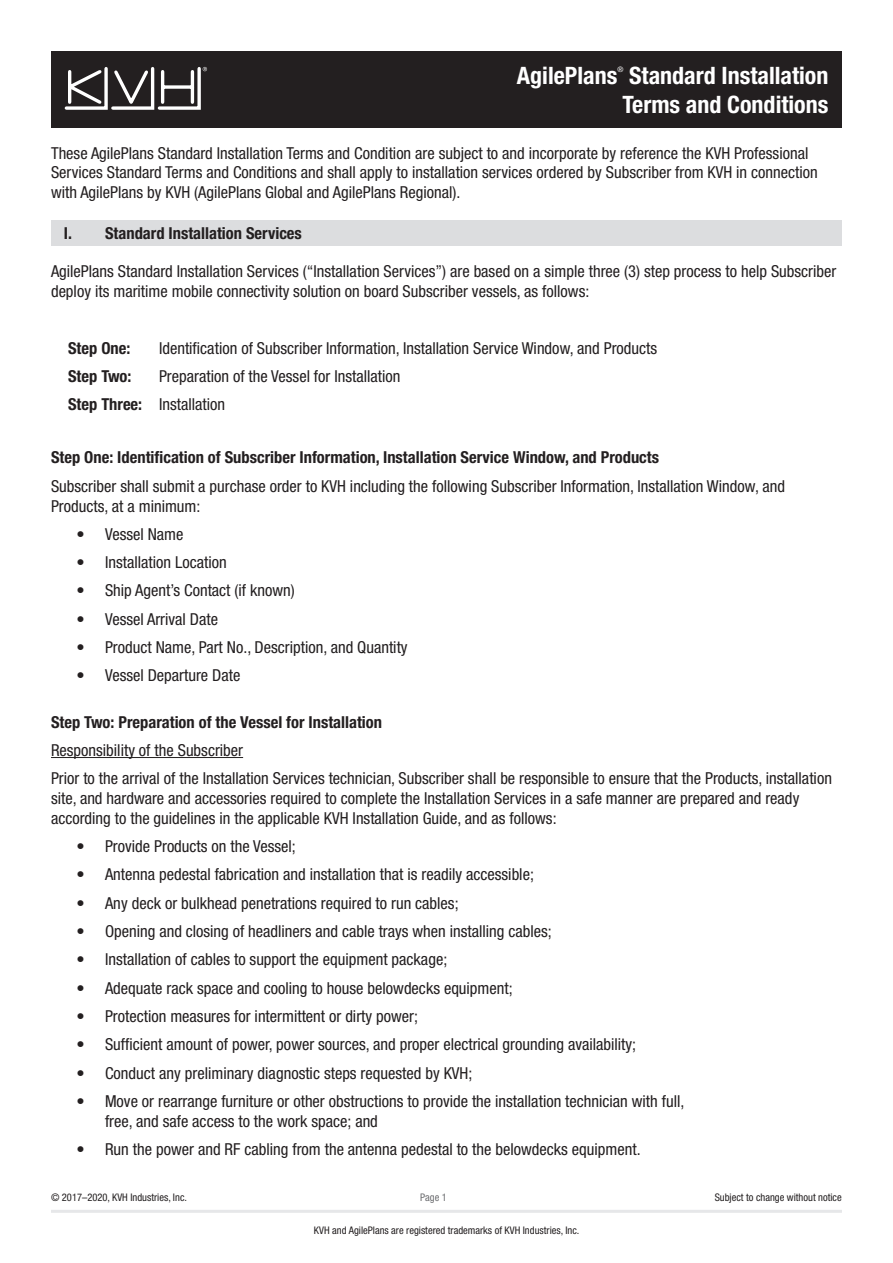
<style>
.page{position:relative;width:893px;height:1263px;background:#fff}
.page>*{position:absolute;margin:0;border:0;box-sizing:border-box;transform-origin:0 0}
.t1{font:700 condensed 24px/28.8px "Helvetica Neue LT";color:#fff}
.t2{font:condensed 16.5px/19.8px "Helvetica Neue LT";color:#231f20}
.t3{font:700 condensed 16.5px "Helvetica Neue LT";color:#231f20}
.t4{font:condensed 10.5px "Helvetica Neue LT";color:#231f20}
.t5{font:condensed 10.5px "Helvetica Neue LT";color:#6c6d70}
.t6{font:7.5px "Helvetica Neue LT";color:#fff}
.s1{font-weight:700}
</style>
<div class="page">
<hr style="left:51px;top:1210px;width:791px;height:3px;background:#e6e7e9">
<div style="left:51px;top:51px;width:791px;height:77px;background:#231f20"></div>
<svg style="left:65px;top:67px;width:142px;height:43px"></svg>
<div style="left:51px;top:220px;width:791px;height:26px;background:#dcdddf"></div>
<hr style="left:51px;top:757px;width:192px;height:1px;background:#231f20">
<h1 class="t1" style="left:517px;top:61px;width:102px">AgilePlans</h1>
<p class="t6" style="left:617px;top:65px;width:7px">®</p>
<h1 class="t1" style="left:622px;top:61px;width:207px">Standard Installation<br>Terms and Conditions</h1>
<p class="t2" style="left:51px;top:143px;width:768px">These AgilePlans Standard Installation Terms and Condition are subject to and incorporate by reference the KVH Professional<br>Services Standard Terms and Conditions and shall apply to installation services ordered by Subscriber from KVH in connection with AgilePlans by KVH (AgilePlans Global and AgilePlans Regional).</p>
<p class="t3" style="left:64px;top:223px;width:240px">I. Standard Installation Services</p>
<p class="t2" style="left:51px;top:262px;width:787px">AgilePlans Standard Installation Services (“Installation Services”) are based on a simple three (3) step process to help Subscriber deploy its maritime mobile connectivity solution on board Subscriber vessels, as follows:</p>
<p class="t3" style="left:68px;top:338px;width:64px">Step One:</p>
<p class="t2" style="left:159px;top:338px;width:500px">Identification of Subscriber Information, Installation Service Window, and Products</p>
<p class="t3" style="left:68px;top:366px;width:65px">Step Two:</p>
<p class="t2" style="left:68px;top:362px;width:334px;line-height:28.3px;text-indent:91px">Preparation of the Vessel for Installation<br><span class="s1">Step Three:</span> Installation</p>
<p class="t3" style="left:51px;top:448px;width:610px">Step One: Identification of Subscriber Information, Installation Service Window, and Products</p>
<p class="t2" style="left:51px;top:476px;width:735px">Subscriber shall submit a purchase order to KVH including the following Subscriber Information, Installation Window, and<br>Products, at a minimum:</p>
<p class="t2" style="left:77px;top:524px;width:108px">• Vessel Name</p>
<p class="t2" style="left:77px;top:552px;width:152px">• Installation Location</p>
<p class="t2" style="left:77px;top:581px;width:220px">• Ship Agent’s Contact (if known)</p>
<p class="t2" style="left:77px;top:609px;width:143px">• Vessel Arrival Date</p>
<p class="t2" style="left:77px;top:637px;width:333px">• Product Name, Part No., Description, and Quantity</p>
<p class="t2" style="left:77px;top:665px;width:165px">• Vessel Departure Date</p>
<p class="t3" style="left:51px;top:712px;width:333px">Step Two: Preparation of the Vessel for Installation</p>
<p class="t2" style="left:51px;top:736px;width:782px;line-height:28.3px">Responsibility of the Subscriber<br>Prior to the arrival of the Installation Services technician, Subscriber shall be responsible to ensure that the Products, installation</p>
<p class="t2" style="left:51px;top:788px;width:750px">site, and hardware and accessories required to complete the Installation Services in a safe manner are prepared and ready according to the guidelines in the applicable KVH Installation Guide, and as follows:</p>
<p class="t2" style="left:77px;top:836px;width:221px">• Provide Products on the Vessel;</p>
<p class="t2" style="left:77px;top:864px;width:459px">• Antenna pedestal fabrication and installation that is readily accessible;</p>
<p class="t2" style="left:77px;top:893px;width:384px">• Any deck or bulkhead penetrations required to run cables;</p>
<p class="t2" style="left:77px;top:921px;width:477px">• Opening and closing of headliners and cable trays when installing cables;</p>
<p class="t2" style="left:77px;top:949px;width:372px">• Installation of cables to support the equipment package;</p>
<p class="t2" style="left:77px;top:978px;width:438px">• Adequate rack space and cooling to house belowdecks equipment;</p>
<p class="t2" style="left:77px;top:1006px;width:343px">• Protection measures for intermittent or dirty power;</p>
<p class="t2" style="left:77px;top:1034px;width:561px">• Sufficient amount of power, power sources, and proper electrical grounding availability;</p>
<p class="t2" style="left:77px;top:1063px;width:397px">• Conduct any preliminary diagnostic steps requested by KVH;</p>
<p class="t2" style="left:105px;top:1091px;width:581px;text-indent:-28px">• Move or rearrange furniture or other obstructions to provide the installation technician with full, free, and safe access to the work space; and</p>
<p class="t2" style="left:77px;top:1139px;width:566px">• Run the power and RF cabling from the antenna pedestal to the belowdecks equipment.</p>
<p class="t4" style="left:51px;top:1191px;width:137px">© 2017–2020, KVH Industries, Inc.</p>
<p class="t5" style="left:420px;top:1191px;width:28px">Page 1</p>
<p class="t4" style="left:715px;top:1191px;width:129px">Subject to change without notice</p>
<p class="t4" style="left:314px;top:1224px;width:267px">KVH and AgilePlans are registered trademarks of KVH Industries, Inc.</p>
</div>
